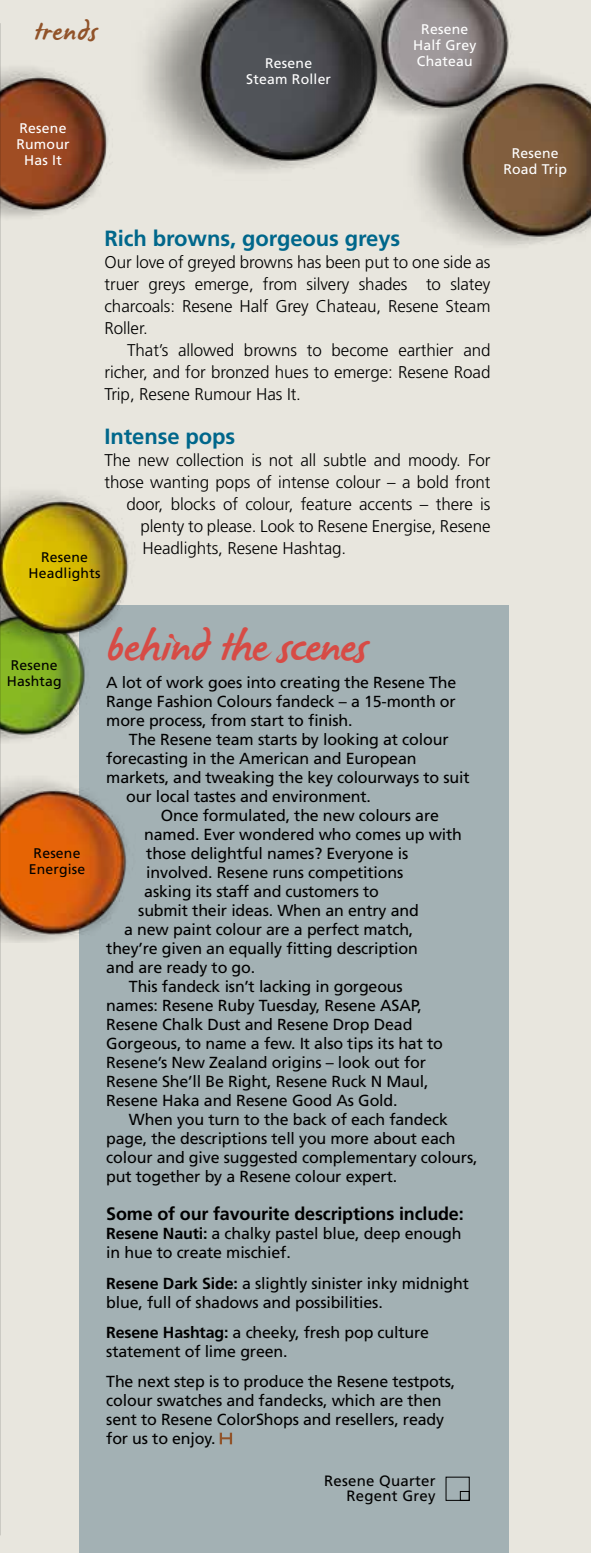
<style>
.page{position:relative;width:591px;height:1553px;background:#e8e6de}
.page>*{position:absolute;margin:0;border:0;box-sizing:border-box;transform-origin:0 0}
.t1{font:42px "James Paul";letter-spacing:-.02em;color:#d74b45}
.t2{font:26px "James Paul";letter-spacing:.035em;color:#915329}
.t3{font:700 22px "Frutiger";letter-spacing:-.005em;color:#00678b}
.t4{font:700 18px "Frutiger";letter-spacing:-.01em;color:#000}
.t5{font:300 17px/22px "Frutiger";letter-spacing:-.005em;color:#000;text-align:justify}
.t6{font:16px/19px "Frutiger";letter-spacing:-.01em;color:#000}
.t7{font:15px/15px "Frutiger";letter-spacing:.015em;color:#000;text-align:right}
.t8{font:14px/16px "Frutiger";letter-spacing:.015em;color:#fff;text-align:center}
.t9{font:14px/16px "Frutiger";letter-spacing:.015em;color:#000;text-align:center}
.s1{font-weight:700}
</style>
<div class="page">
<div style="left:79px;top:605px;width:429px;height:948px;background:#a3b1b4"></div>
<img style="left:1px;top:779px;width:126px;height:164px">
<img style="left:1px;top:648px;width:84px;height:93px">
<img style="left:145px;top:0;width:222px;height:170px">
<img style="left:331px;top:0;width:180px;height:122px">
<img style="left:402px;top:49px;width:189px;height:196px">
<img style="left:1px;top:67px;width:107px;height:150px">
<img style="left:1px;top:492px;width:128px;height:156px">
<div style="left:460px;top:1491px;width:10px;height:9px;border:1px solid #000"></div>
<svg style="left:220px;top:1433px;width:12px;height:11px"></svg>
<hr style="left:0;top:23px;width:1px;height:1512px;background:#000">
<h2 class="t2" style="left:34px;top:18px;width:64px">trends</h2>
<p class="t8" style="left:16px;top:120px;width:55px">Resene<br>Rumour<br>Has It</p>
<p class="t8" style="left:246px;top:55px;width:86px">Resene<br>Steam Roller</p>
<p class="t8" style="left:413px;top:21px;width:65px">Resene<br>Half Grey<br>Chateau</p>
<p class="t8" style="left:503px;top:145px;width:65px">Resene<br>Road Trip</p>
<h3 class="t3" style="left:105px;top:226px;width:297px">Rich browns, gorgeous greys</h3>
<p class="t5" style="left:105px;top:252px;width:388px">Our love of greyed browns has been put to one side as truer greys emerge, from silvery shades to slatey charcoals: Resene Half Grey Chateau, Resene Steam Roller.</p>
<p class="t5" style="left:105px;top:340px;width:388px;text-indent:23px">That’s allowed browns to become earthier and richer, and for bronzed hues to emerge: Resene Road Trip, Resene Rumour Has It.</p>
<h3 class="t3" style="left:105px;top:424px;width:132px">Intense pops</h3>
<p class="t5" style="left:105px;top:450px;width:388px">The new collection is not all subtle and moody. For</p>
<p class="t5" style="left:105px;top:472px;width:387px">those wanting pops of intense colour – a bold front</p>
<p class="t5" style="left:127px;top:494px;width:366px">door, blocks of colour, feature accents – there is</p>
<p class="t5" style="left:141px;top:516px;width:352px">plenty to please. Look to Resene Energise, Resene</p>
<p class="t5" style="left:143px;top:538px;width:205px">Headlights, Resene Hashtag.</p>
<p class="t9" style="left:29px;top:549px;width:73px">Resene<br>Headlights</p>
<p class="t9" style="left:7px;top:657px;width:56px;text-align:left">Resene<br>Hashtag</p>
<p class="t9" style="left:29px;top:845px;width:58px">Resene<br>Energise</p>
<h1 class="t1" style="left:106px;top:625px;width:262px">behind the scenes</h1>
<p class="t6" style="left:106px;top:673px;width:352px;text-align:justify">A lot of work goes into creating the Resene The Range Fashion Colours fandeck – a 15-month or more process, from start to finish.</p>
<p class="t6" style="left:129px;top:730px;width:321px">The Resene team starts by looking at colour</p>
<p class="t6" style="left:106px;top:749px;width:312px">forecasting in the American and European</p>
<p class="t6" style="left:106px;top:768px;width:365px">markets, and tweaking the key colourways to suit</p>
<p class="t6" style="left:126px;top:787px;width:246px">our local tastes and environment.</p>
<p class="t6" style="left:161px;top:806px;width:280px">Once formulated, the new colours are</p>
<p class="t6" style="left:144px;top:825px;width:319px">named. Ever wondered who comes up with</p>
<p class="t6" style="left:146px;top:844px;width:264px">those delightful names? Everyone is</p>
<p class="t6" style="left:146px;top:863px;width:258px">involved. Resene runs competitions</p>
<p class="t6" style="left:144px;top:882px;width:236px">asking its staff and customers to</p>
<p class="t6" style="left:138px;top:901px;width:282px">submit their ideas. When an entry and</p>
<p class="t6" style="left:124px;top:920px;width:291px">a new paint colour are a perfect match,</p>
<p class="t6" style="left:106px;top:939px;width:313px">they’re given an equally fitting description</p>
<p class="t6" style="left:106px;top:958px;width:151px">and are ready to go.</p>
<p class="t6" style="left:129px;top:977px;width:275px">This fandeck isn’t lacking in gorgeous</p>
<p class="t6" style="left:106px;top:996px;width:317px">names: Resene Ruby Tuesday, Resene ASAP,</p>
<p class="t6" style="left:106px;top:1015px;width:308px">Resene Chalk Dust and Resene Drop Dead</p>
<p class="t6" style="left:106px;top:1034px;width:338px">Gorgeous, to name a few. It also tips its hat to</p>
<p class="t6" style="left:106px;top:1053px;width:321px">Resene’s New Zealand origins – look out for</p>
<p class="t6" style="left:106px;top:1072px;width:324px">Resene She’ll Be Right, Resene Ruck N Maul,</p>
<p class="t6" style="left:106px;top:1091px;width:293px">Resene Haka and Resene Good As Gold.</p>
<p class="t6" style="left:129px;top:1110px;width:320px">When you turn to the back of each fandeck</p>
<p class="t6" style="left:106px;top:1129px;width:351px">page, the descriptions tell you more about each</p>
<p class="t6" style="left:106px;top:1148px;width:373px">colour and give suggested complementary colours,</p>
<p class="t6" style="left:106px;top:1167px;width:292px">put together by a Resene colour expert.</p>
<p class="t4" style="left:106px;top:1203px;width:359px">Some of our favourite descriptions include:</p>
<p class="t6" style="left:106px;top:1224px;width:357px"><span class="s1">Resene Nauti:</span> a chalky pastel blue, deep enough in hue to create mischief.</p>
<p class="t6" style="left:106px;top:1273px;width:364px"><span class="s1">Resene Dark Side:</span> a slightly sinister inky midnight blue, full of shadows and possibilities.</p>
<p class="t6" style="left:106px;top:1323px;width:324px"><span class="s1">Resene Hashtag:</span> a cheeky, fresh pop culture statement of lime green.</p>
<p class="t6" style="left:106px;top:1372px;width:351px">The next step is to produce the Resene testpots, colour swatches and fandecks, which are then sent to Resene ColorShops and resellers, ready for us to enjoy.</p>
<p class="t7" style="left:324px;top:1473px;width:113px">Resene Quarter<br>Regent Grey</p>
</div>
